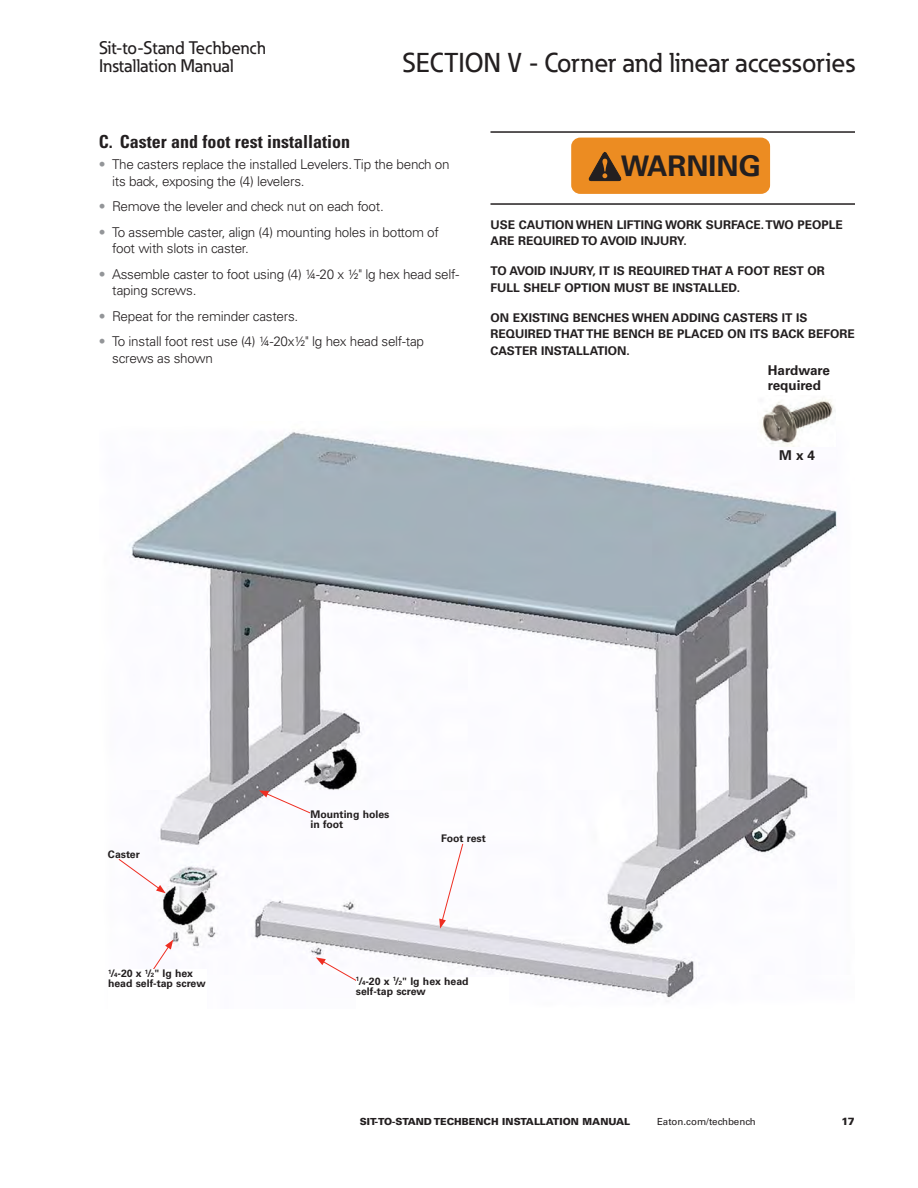
<style>
.page{position:relative;width:918px;height:1188px;background:#fff}
.page>*{position:absolute;margin:0;border:0;box-sizing:border-box;transform-origin:0 0}
.t1{font:700 28.5px "Univers LT Std";color:#231f20}
._00_Header_Flush_Lef{font:500 27px "Eaton";color:#231f20}
.t2{font:500 18px/18px "Eaton";color:#231f20}
._01_Head2{font:700 condensed 18px "Univers LT Std";color:#231f20}
.t3{font:300 13.5px/16.5px "Univers LT Std";letter-spacing:-.02em;color:#231f20}
._02_Body{font:700 13.5px/15px "Univers LT Std";color:#231f20}
._01_Head2-2{font:700 12px/16.5px "Univers LT Std";color:#231f20}
._06_Callout{font:700 10.5px/10.5px "Univers LT Std";color:#231f20}
.t4{font:900 10.5px "Univers LT Std";color:#231f20}
.t5{font:900 9.75px "Univers LT Std";color:#231f20}
.t6{font:9.75px "Univers LT Std";color:#231f20}
.s1{color:#939598}
.s2{font-size:6.15px}
</style>
<div class="page">
<img style="left:129px;top:432px;width:708px;height:567px">
<hr style="left:490px;top:131px;width:365px;height:2px;background:#231f20">
<hr style="left:490px;top:203px;width:365px;height:2px;background:#231f20">
<div style="left:572px;top:139px;width:197px;height:54px;background:#ec8c22;border-radius:8px"></div>
<div style="left:571px;top:138px;width:199px;height:56px;border:2px solid #ec8c22;border-radius:8px"></div>
<svg style="left:588px;top:151px;width:34px;height:31px"></svg>
<svg style="left:439px;top:843px;width:25px;height:86px"></svg>
<svg style="left:118px;top:858px;width:48px;height:35px"></svg>
<svg style="left:259px;top:790px;width:52px;height:24px"></svg>
<svg style="left:316px;top:957px;width:49px;height:29px"></svg>
<svg style="left:141px;top:940px;width:32px;height:29px"></svg>
<div style="left:356px;top:977px;width:152px;height:49px;background:#fff"></div>
<div style="left:108px;top:969px;width:98px;height:49px;background:#fff"></div>
<img style="left:757px;top:398px;width:79px;height:48px">
<h3 class="t2" style="left:99px;top:39px;width:168px">Sit-to-Stand Techbench<br>Installation Manual</h3>
<p class="_00_Header_Flush_Lef" style="left:403px;top:46px;width:454px">SECTION V - Corner and linear accessories</p>
<p class="_01_Head2" style="left:99px;top:131px;width:253px">C. Caster and foot rest installation</p>
<p class="t3" style="left:112px;top:156px;width:339px;text-indent:-14px"><span class="s1">•</span> The casters replace the installed Levelers. Tip the bench on its back, exposing the (4) levelers.</p>
<p class="t3" style="left:99px;top:198px;width:284px"><span class="s1">•</span> Remove the leveler and check nut on each foot.</p>
<p class="t3" style="left:112px;top:224px;width:328px;text-indent:-14px"><span class="s1">•</span> To assemble caster, align (4) mounting holes in bottom of foot with slots in caster.</p>
<p class="t3" style="left:112px;top:266px;width:348px;text-indent:-14px"><span class="s1">•</span> Assemble caster to foot using (4) ¼-20 x ½" lg hex head self&shy;taping screws.</p>
<p class="t3" style="left:99px;top:308px;width:198px"><span class="s1">•</span> Repeat for the reminder casters.</p>
<p class="t3" style="left:112px;top:333px;width:313px;text-indent:-14px"><span class="s1">•</span> To install foot rest use (4) ¼-20x½" lg hex head self-tap screws as shown</p>
<p class="t1" style="left:621px;top:150px;width:142px">WARNING</p>
<p class="_01_Head2-2" style="left:490px;top:216px;width:354px">USE CAUTION WHEN LIFTING WORK SURFACE. TWO PEOPLE<br>ARE REQUIRED TO AVOID INJURY.</p>
<p class="_01_Head2-2" style="left:490px;top:263px;width:336px">TO AVOID INJURY, IT IS REQUIRED THAT A FOOT REST OR<br>FULL SHELF OPTION MUST BE INSTALLED.</p>
<p class="_01_Head2-2" style="left:490px;top:309px;width:366px">ON EXISTING BENCHES WHEN ADDING CASTERS IT IS<br>REQUIRED THAT THE BENCH BE PLACED ON ITS BACK BEFORE<br>CASTER INSTALLATION.</p>
<p class="_02_Body" style="left:768px;top:363px;width:64px">Hardware required</p>
<p class="_02_Body" style="left:779px;top:448px;width:38px">M x 4</p>
<p class="_06_Callout" style="left:310px;top:809px;width:81px">Mounting holes in foot</p>
<p class="_06_Callout" style="left:108px;top:849px;width:33px">Caster</p>
<p class="_06_Callout" style="left:108px;top:968px;width:99px"><sup>1</sup>/<span class="s2">4</span>-20 x <sup>1</sup>/<span class="s2">2</span>" lg hex head self-tap screw</p>
<p class="_06_Callout" style="left:441px;top:833px;width:46px">Foot rest</p>
<p class="_06_Callout" style="left:356px;top:976px;width:114px"><sup>1</sup>/<span class="s2">4</span>-20 x <sup>1</sup>/<span class="s2">2</span>" lg hex head self-tap screw</p>
<p class="t5" style="left:360px;top:1115px;width:272px">SIT-TO-STAND TECHBENCH INSTALLATION MANUAL</p>
<p class="t6" style="left:657px;top:1116px;width:100px">Eaton.com/techbench</p>
<p class="t4" style="left:842px;top:1115px;width:15px">17</p>
</div>
